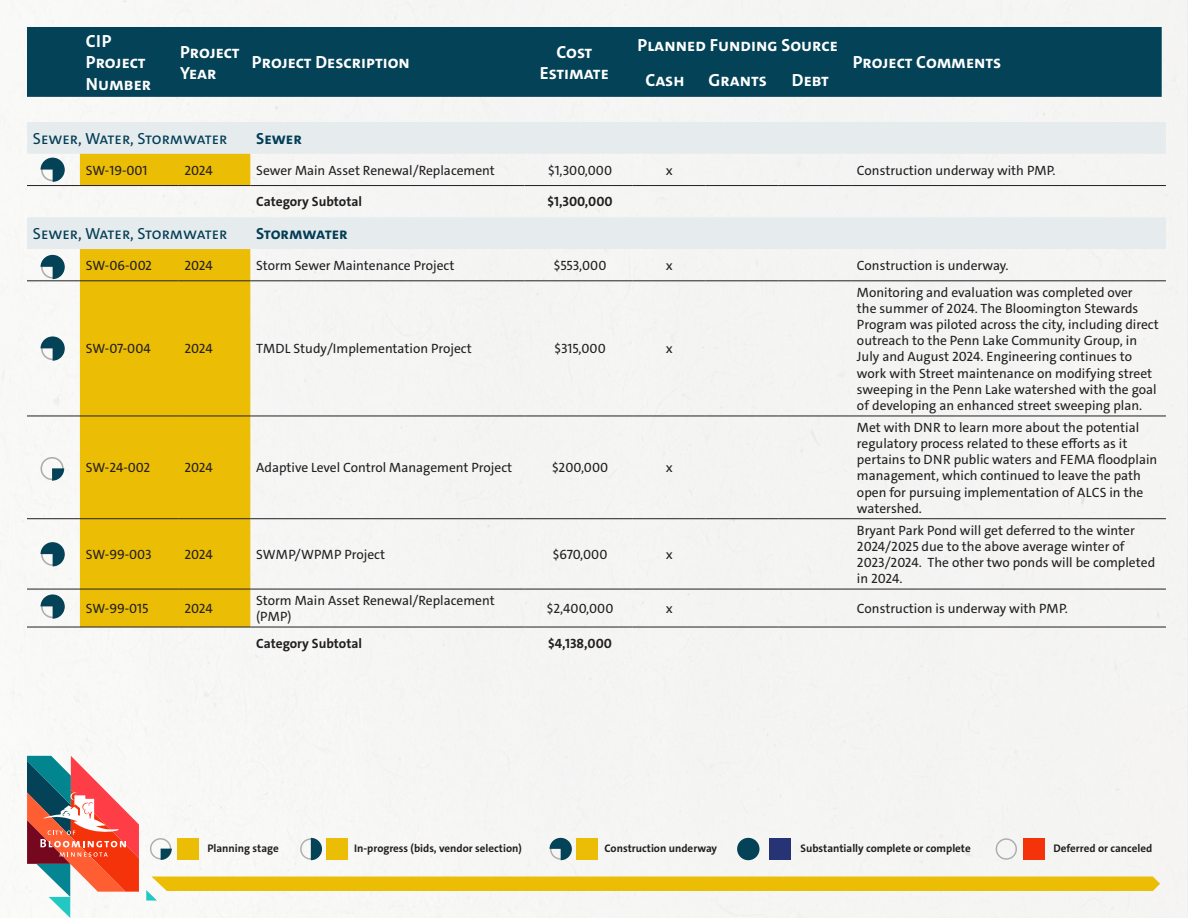
<style>
.page{position:relative;width:1188px;height:918px;background:#f5f5f4}
.page>*{position:absolute;margin:0;border:0;box-sizing:border-box;transform-origin:0 0}
.t1{font:700 17.7px/21.1px "The Sans";color:#fff}
.Table_HED{font:16.2px "The Sans";color:#023d55}
.Table_HED-2{font:700 16.2px "The Sans";color:#023d55}
.Table_BODY{font:13.5px/16.2px "The Sans";color:#231f20}
.Table_BODY-2{font:700 13.5px "The Sans";color:#231f20}
.t2{font:700 11.1px "The Sans";color:#231f20}
</style>
<div class="page">
<div style="left:27px;top:27px;width:1135px;height:70px;background:#034257"></div>
<div style="left:1024px;top:838px;width:21px;height:22px;background:#f5330a"></div>
<div style="left:326px;top:838px;width:22px;height:22px;background:#ebbd05"></div>
<div style="left:576px;top:838px;width:22px;height:22px;background:#ebbd05"></div>
<div style="left:177px;top:838px;width:22px;height:22px;background:#ebbd05"></div>
<div style="left:769px;top:838px;width:22px;height:22px;background:#263375"></div>
<svg style="left:996px;top:838px;width:21px;height:22px"></svg>
<svg style="left:150px;top:838px;width:22px;height:22px"></svg>
<svg style="left:300px;top:838px;width:22px;height:22px"></svg>
<svg style="left:549px;top:838px;width:23px;height:22px"></svg>
<svg style="left:737px;top:838px;width:23px;height:22px"></svg>
<svg style="left:146px;top:877px;width:1014px;height:24px"></svg>
<svg style="left:27px;top:756px;width:112px;height:162px"></svg>
<svg style="left:27px;top:122px;width:1139px;height:127px;fill:#e6ecee"></svg>
<svg style="left:80px;top:154px;width:170px;height:473px;background:#eac325"></svg>
<hr style="left:27px;top:589px;width:53px;height:1px;background:#231f20">
<hr style="left:80px;top:589px;width:99px;height:1px;background:#231f20">
<hr style="left:179px;top:589px;width:71px;height:1px;background:#231f20">
<hr style="left:250px;top:589px;width:274px;height:1px;background:#231f20">
<hr style="left:524px;top:589px;width:109px;height:1px;background:#231f20">
<hr style="left:633px;top:589px;width:73px;height:1px;background:#231f20">
<hr style="left:706px;top:589px;width:72px;height:1px;background:#231f20">
<hr style="left:778px;top:589px;width:73px;height:1px;background:#231f20">
<hr style="left:851px;top:589px;width:315px;height:1px;background:#231f20">
<hr style="left:27px;top:185px;width:53px;height:1px;background:#231f20">
<hr style="left:80px;top:185px;width:99px;height:1px;background:#231f20">
<hr style="left:179px;top:185px;width:71px;height:1px;background:#231f20">
<hr style="left:250px;top:185px;width:274px;height:1px;background:#231f20">
<hr style="left:524px;top:185px;width:109px;height:1px;background:#231f20">
<hr style="left:633px;top:185px;width:73px;height:1px;background:#231f20">
<hr style="left:706px;top:185px;width:72px;height:1px;background:#231f20">
<hr style="left:778px;top:185px;width:73px;height:1px;background:#231f20">
<hr style="left:851px;top:185px;width:315px;height:1px;background:#231f20">
<hr style="left:27px;top:281px;width:53px;height:1px;background:#231f20">
<hr style="left:80px;top:281px;width:99px;height:1px;background:#231f20">
<hr style="left:179px;top:281px;width:71px;height:1px;background:#231f20">
<hr style="left:250px;top:281px;width:274px;height:1px;background:#231f20">
<hr style="left:524px;top:281px;width:109px;height:1px;background:#231f20">
<hr style="left:633px;top:281px;width:73px;height:1px;background:#231f20">
<hr style="left:706px;top:281px;width:72px;height:1px;background:#231f20">
<hr style="left:778px;top:281px;width:73px;height:1px;background:#231f20">
<hr style="left:851px;top:281px;width:315px;height:1px;background:#231f20">
<hr style="left:27px;top:627px;width:53px;height:1px;background:#231f20">
<hr style="left:80px;top:627px;width:99px;height:1px;background:#231f20">
<hr style="left:179px;top:627px;width:71px;height:1px;background:#231f20">
<hr style="left:250px;top:627px;width:274px;height:1px;background:#231f20">
<hr style="left:524px;top:627px;width:109px;height:1px;background:#231f20">
<hr style="left:633px;top:627px;width:73px;height:1px;background:#231f20">
<hr style="left:706px;top:627px;width:72px;height:1px;background:#231f20">
<hr style="left:778px;top:627px;width:73px;height:1px;background:#231f20">
<hr style="left:851px;top:627px;width:315px;height:1px;background:#231f20">
<hr style="left:27px;top:416px;width:53px;height:1px;background:#231f20">
<hr style="left:80px;top:416px;width:99px;height:1px;background:#231f20">
<hr style="left:179px;top:416px;width:71px;height:1px;background:#231f20">
<hr style="left:250px;top:416px;width:274px;height:1px;background:#231f20">
<hr style="left:524px;top:416px;width:109px;height:1px;background:#231f20">
<hr style="left:633px;top:416px;width:73px;height:1px;background:#231f20">
<hr style="left:706px;top:416px;width:72px;height:1px;background:#231f20">
<hr style="left:778px;top:416px;width:73px;height:1px;background:#231f20">
<hr style="left:851px;top:416px;width:315px;height:1px;background:#231f20">
<hr style="left:27px;top:518px;width:53px;height:1px;background:#231f20">
<hr style="left:80px;top:518px;width:99px;height:1px;background:#231f20">
<hr style="left:179px;top:518px;width:71px;height:1px;background:#231f20">
<hr style="left:250px;top:518px;width:274px;height:1px;background:#231f20">
<hr style="left:524px;top:518px;width:109px;height:1px;background:#231f20">
<hr style="left:633px;top:518px;width:73px;height:1px;background:#231f20">
<hr style="left:706px;top:518px;width:72px;height:1px;background:#231f20">
<hr style="left:778px;top:518px;width:73px;height:1px;background:#231f20">
<hr style="left:851px;top:518px;width:315px;height:1px;background:#231f20">
<svg style="left:41px;top:457px;width:23px;height:24px"></svg>
<svg style="left:40px;top:336px;width:25px;height:25px"></svg>
<svg style="left:40px;top:255px;width:25px;height:24px"></svg>
<svg style="left:40px;top:542px;width:25px;height:24px"></svg>
<svg style="left:40px;top:594px;width:25px;height:25px"></svg>
<svg style="left:40px;top:158px;width:25px;height:24px"></svg>
<h1 class="t1" style="left:86px;top:31px;width:67px">CIP<br>Project<br>Number</h1>
<h1 class="t1" style="left:180px;top:41px;width:61px">Project<br>Year</h1>
<h1 class="t1" style="left:252px;top:52px;width:159px">Project Description</h1>
<h1 class="t1" style="left:540px;top:41px;width:70px;text-align:center">Cost<br>Estimate</h1>
<h1 class="t1" style="left:637px;top:35px;width:202px">Planned Funding Source</h1>
<h1 class="t1" style="left:645px;top:70px;width:41px">Cash</h1>
<h1 class="t1" style="left:709px;top:70px;width:60px">Grants</h1>
<h1 class="t1" style="left:792px;top:70px;width:39px">Debt</h1>
<h1 class="t1" style="left:853px;top:52px;width:150px">Project Comments</h1>
<p class="Table_HED" style="left:33px;top:128px;width:196px">Sewer, Water, Stormwater</p>
<p class="Table_HED-2" style="left:256px;top:128px;width:47px">Sewer</p>
<p class="Table_BODY" style="left:86px;top:162px;width:63px">SW-19-001</p>
<p class="Table_BODY" style="left:185px;top:162px;width:30px">2024</p>
<p class="Table_BODY" style="left:256px;top:162px;width:240px">Sewer Main Asset Renewal/Replacement</p>
<p class="Table_BODY" style="left:548px;top:162px;width:66px">$1,300,000</p>
<p class="Table_BODY" style="left:666px;top:162px;width:8px">x</p>
<p class="Table_BODY" style="left:857px;top:162px;width:200px">Construction underway with PMP.</p>
<p class="Table_BODY-2" style="left:256px;top:193px;width:107px">Category Subtotal</p>
<p class="Table_BODY-2" style="left:547px;top:193px;width:67px">$1,300,000</p>
<p class="Table_HED" style="left:33px;top:223px;width:196px">Sewer, Water, Stormwater</p>
<p class="Table_HED-2" style="left:256px;top:223px;width:93px">Stormwater</p>
<p class="Table_BODY" style="left:86px;top:257px;width:68px">SW-06-002</p>
<p class="Table_BODY" style="left:185px;top:257px;width:30px">2024</p>
<p class="Table_BODY" style="left:256px;top:257px;width:200px">Storm Sewer Maintenance Project</p>
<p class="Table_BODY" style="left:554px;top:257px;width:54px">$553,000</p>
<p class="Table_BODY" style="left:666px;top:257px;width:8px">x</p>
<p class="Table_BODY" style="left:857px;top:257px;width:153px">Construction is underway.</p>
<p class="Table_BODY" style="left:86px;top:341px;width:67px">SW-07-004</p>
<p class="Table_BODY" style="left:185px;top:341px;width:30px">2024</p>
<p class="Table_BODY" style="left:256px;top:341px;width:217px">TMDL Study/Implementation Project</p>
<p class="Table_BODY" style="left:554px;top:341px;width:53px">$315,000</p>
<p class="Table_BODY" style="left:666px;top:341px;width:8px">x</p>
<p class="Table_BODY" style="left:86px;top:460px;width:66px">SW-24-002</p>
<p class="Table_BODY" style="left:185px;top:460px;width:30px">2024</p>
<p class="Table_BODY" style="left:256px;top:460px;width:258px">Adaptive Level Control Management Project</p>
<p class="Table_BODY" style="left:552px;top:460px;width:58px">$200,000</p>
<p class="Table_BODY" style="left:666px;top:460px;width:8px">x</p>
<p class="Table_BODY" style="left:86px;top:546px;width:67px">SW-99-003</p>
<p class="Table_BODY" style="left:185px;top:546px;width:30px">2024</p>
<p class="Table_BODY" style="left:256px;top:546px;width:130px">SWMP/WPMP Project</p>
<p class="Table_BODY" style="left:553px;top:546px;width:56px">$670,000</p>
<p class="Table_BODY" style="left:666px;top:546px;width:8px">x</p>
<p class="Table_BODY" style="left:857px;top:284px;width:303px">Monitoring and evaluation was completed over<br>the summer of 2024. The Bloomington Stewards Program was piloted across the city, including direct outreach to the Penn Lake Community Group, in July and August 2024. Engineering continues to work with Street maintenance on modifying street sweeping in the Penn Lake watershed with the goal of developing an enhanced street sweeping plan.</p>
<p class="Table_BODY" style="left:857px;top:419px;width:302px">Met with DNR to learn more about the potential regulatory process related to these efforts as it pertains to DNR public waters and FEMA floodplain management, which continued to leave the path open for pursuing implementation of ALCS in the watershed.</p>
<p class="Table_BODY" style="left:857px;top:522px;width:300px">Bryant Park Pond will get deferred to the winter 2024/2025 due to the above average winter of 2023/2024. The other two ponds will be completed in 2024.</p>
<p class="Table_BODY" style="left:86px;top:600px;width:64px">SW-99-015</p>
<p class="Table_BODY" style="left:185px;top:600px;width:30px">2024</p>
<p class="Table_BODY" style="left:256px;top:592px;width:240px">Storm Main Asset Renewal/Replacement (PMP)</p>
<p class="Table_BODY" style="left:547px;top:600px;width:68px">$2,400,000</p>
<p class="Table_BODY" style="left:666px;top:600px;width:8px">x</p>
<p class="Table_BODY" style="left:857px;top:600px;width:212px">Construction is underway with PMP.</p>
<p class="Table_BODY-2" style="left:256px;top:635px;width:107px">Category Subtotal</p>
<p class="Table_BODY-2" style="left:548px;top:635px;width:65px">$4,138,000</p>
<p class="t2" style="left:207px;top:841px;width:73px">Planning stage</p>
<p class="t2" style="left:354px;top:841px;width:169px">In-progress (bids, vendor selection)</p>
<p class="t2" style="left:605px;top:841px;width:114px">Construction underway</p>
<p class="t2" style="left:801px;top:841px;width:172px">Substantially complete or complete</p>
<p class="t2" style="left:1054px;top:841px;width:100px">Deferred or canceled</p>
</div>
